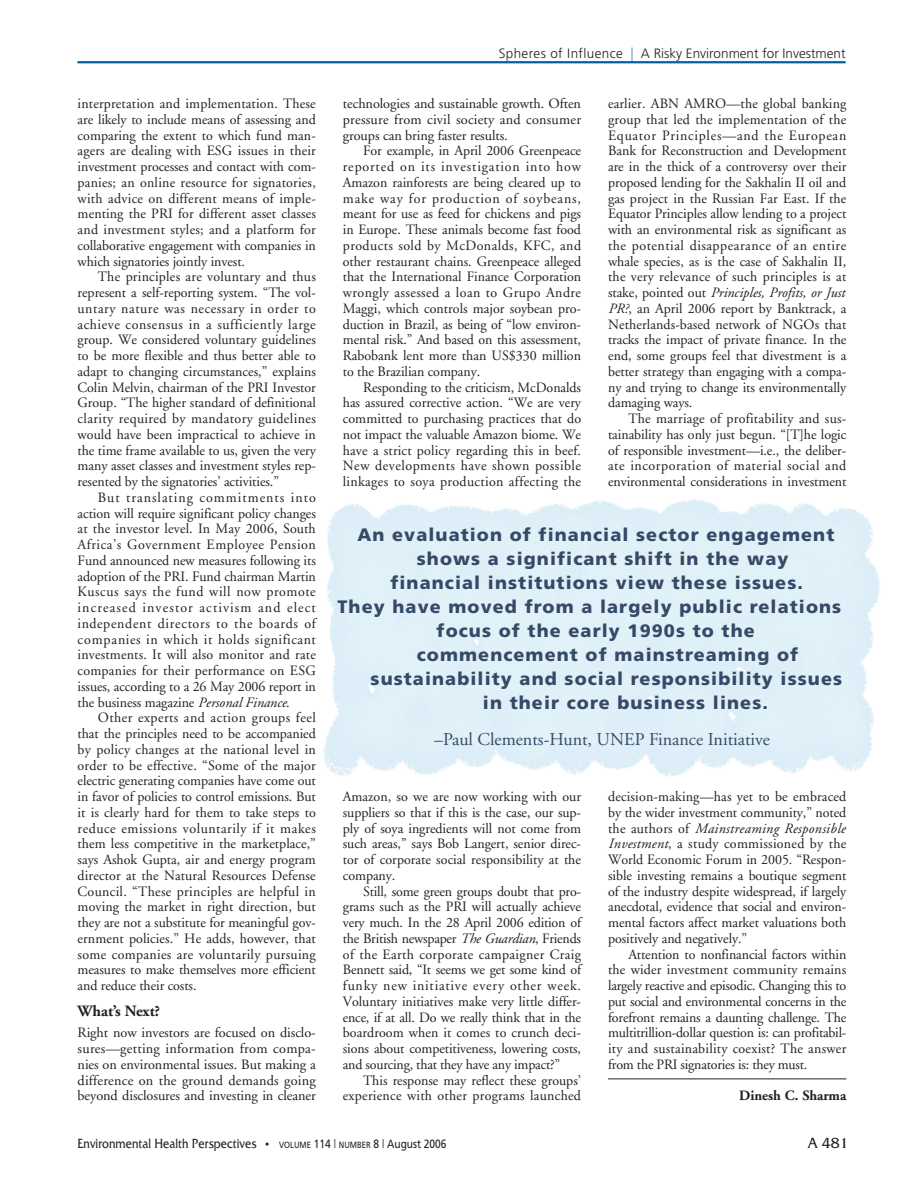
<style>
.page{position:relative;width:918px;height:1188px;background:#fff}
.page>*{position:absolute;margin:0;border:0;box-sizing:border-box;transform-origin:0 0}
.t1{font:900 18px "Frutiger";letter-spacing:.06em;color:#354a68}
.t2{font:18px "Adobe Garamond";color:#354a68}
.t3{font:700 15.75px "Adobe Garamond";letter-spacing:-.005em;color:#231f20}
.t4{font:15px "Friz Quadrata IT Cby BT";color:#231f20}
.t5{font:14.25px/15.8px "Adobe Garamond";letter-spacing:-.005em;color:#231f20;text-align:justify}
.t6{font:14.25px/15.8px "Adobe Garamond";letter-spacing:.02em;color:#231f20;text-align:right}
.t7{font:700 14.25px "Adobe Garamond";letter-spacing:-.005em;color:#231f20}
.t8{font:13.5px "Friz Quadrata IT Cby BT";color:#231f20;scale:.85 1}
.t9{font:300 13.5px "Frutiger";color:#231f20}
.s1{font-style:italic}
.s2{font-size:18px;color:#0061a2}
.s3{font-size:10.5px}
.s4{font-family:"Frutiger";font-size:9px}
.s5{font-family:"Frutiger";font-size:12px}
.s6{font-family:"Frutiger";font-weight:300;font-size:12px}
</style>
<div class="page">
<hr style="left:608px;top:1078px;width:238px;height:1px;background:#231f20">
<hr style="left:77px;top:61px;width:769px;height:2px;background:#0061a2">
<img style="left:323px;top:499px;width:557px;height:278px">
<p class="t5" style="left:78px;top:97px;width:240px">interpretation and implementation. These are likely to include means of assessing and comparing the extent to which fund man&shy;agers are dealing with ESG issues in their investment processes and contact with com&shy;panies; an online resource for signatories, with advice on different means of imple&shy;menting the PRI for different asset classes and investment styles; and a platform for collaborative engagement with companies in which signatories jointly invest.</p>
<p class="t5" style="left:78px;top:270px;width:240px;text-indent:20px">The principles are voluntary and thus represent a self-reporting system. “The vol&shy;untary nature was necessary in order to achieve consensus in a sufficiently large group. We considered voluntary guidelines to be more flexible and thus better able to adapt to changing circumstances,” explains Colin Melvin, chairman of the PRI Investor Group. “The higher standard of definitional clarity required by mandatory guidelines would have been impractical to achieve in the time frame available to us, given the very many asset classes and investment styles rep&shy;resented by the signatories’ activities.”</p>
<p class="t5" style="left:78px;top:491px;width:240px;text-indent:20px">But translating commitments into action will require significant policy changes at the investor level. In May 2006, South Africa’s Government Employee Pension Fund announced new measures following its adoption of the PRI. Fund chairman Martin Kuscus says the fund will now promote increased investor activism and elect independent directors to the boards of companies in which it holds significant investments. It will also monitor and rate companies for their performance on ESG issues, according to a 26 May 2006 report in the business magazine <span class="s1">Personal Finance</span>.</p>
<p class="t5" style="left:78px;top:711px;width:240px;text-indent:20px">Other experts and action groups feel that the principles need to be accompanied by policy changes at the national level in order to be effective. “Some of the major electric generating companies have come out in favor of policies to control emissions. But it is clearly hard for them to take steps to reduce emissions voluntarily if it makes them less competitive in the marketplace,” says Ashok Gupta, air and energy program director at the Natural Resources Defense Council. “These principles are helpful in moving the market in right direction, but they are not a substitute for meaningful gov&shy;ernment policies.” He adds, however, that some companies are voluntarily pursuing measures to make themselves more efficient and reduce their costs.</p>
<p class="t3" style="left:78px;top:1005px;width:84px">What’s Next?</p>
<p class="t5" style="left:78px;top:1026px;width:240px">Right now investors are focused on disclo&shy;sures—getting information from compa&shy;nies on environmental issues. But making a difference on the ground demands going beyond disclosures and investing in cleaner</p>
<p class="t9" style="left:499px;top:48px;width:348px">Spheres of Influence <span class="s2">|</span> A Risky Environment for Investment</p>
<p class="t5" style="left:343px;top:97px;width:240px">technologies and sustainable growth. Often pressure from civil society and consumer groups can bring faster results.</p>
<p class="t5" style="left:343px;top:144px;width:240px;text-indent:20px">For example, in April 2006 Greenpeace reported on its investigation into how Amazon rainforests are being cleared up to make way for production of soybeans, meant for use as feed for chickens and pigs in Europe. These animals become fast food products sold by McDonalds, KFC, and other restaurant chains. Greenpeace alleged that the International Finance Corporation wrongly assessed a loan to Grupo Andre Maggi, which controls major soybean pro&shy;duction in Brazil, as being of “low environ&shy;mental risk.” And based on this assessment, Rabobank lent more than US$330 million to the Brazilian company.</p>
<p class="t5" style="left:343px;top:380px;width:240px;text-indent:20px">Responding to the criticism, McDonalds has assured corrective action. “We are very committed to purchasing practices that do not impact the valuable Amazon biome. We have a strict policy regarding this in beef.<br>New developments have shown possible linkages to soya production affecting the</p>
<p class="t5" style="left:608px;top:97px;width:240px">earlier. ABN AMRO—the global banking group that led the implementation of the Equator Principles—and the European Bank for Reconstruction and Development are in the thick of a controversy over their proposed lending for the Sakhalin II oil and gas project in the Russian Far East. If the Equator Principles allow lending to a project with an environmental risk as significant as the potential disappearance of an entire whale species, as is the case of Sakhalin II, the very relevance of such principles is at stake, pointed out <span class="s1">Principles, Profits, or Just PR?</span>, an April 2006 report by Banktrack, a Netherlands-based network of NGOs that tracks the impact of private finance. In the end, some groups feel that divestment is a better strategy than engaging with a compa&shy;ny and trying to change its environmentally damaging ways.</p>
<p class="t5" style="left:608px;top:412px;width:240px;text-indent:20px">The marriage of profitability and sus&shy;tainability has only just begun. “[T]he logic of responsible investment—i.e., the deliber&shy;ate incorporation of material social and environmental considerations in investment</p>
<p class="t1" style="left:357px;top:527px;width:478px">An evaluation of financial sector engagement</p>
<p class="t1" style="left:417px;top:551px;width:373px">shows a significant shift in the way</p>
<p class="t1" style="left:390px;top:575px;width:414px">financial institutions view these issues.</p>
<p class="t1" style="left:338px;top:599px;width:505px">They have moved from a largely public relations</p>
<p class="t1" style="left:437px;top:623px;width:320px">focus of the early 1990s to the</p>
<p class="t1" style="left:417px;top:647px;width:383px">commencement of mainstreaming of</p>
<p class="t1" style="left:371px;top:671px;width:473px">sustainability and social responsibility issues</p>
<p class="t1" style="left:483px;top:695px;width:287px">in their core business lines.</p>
<p class="t2" style="left:434px;top:733px;width:338px">–Paul Clements-Hunt, UNEP Finance Initiative</p>
<p class="t5" style="left:343px;top:790px;width:240px">Amazon, so we are now working with our suppliers so that if this is the case, our sup&shy;ply of soya ingredients will not come from such areas,” says Bob Langert, senior direc&shy;tor of corporate social responsibility at the company.</p>
<p class="t5" style="left:343px;top:884px;width:240px;text-indent:20px">Still, some green groups doubt that pro&shy;grams such as the PRI will actually achieve very much. In the 28 April 2006 edition of the British newspaper <span class="s1">The Guardian</span>, Friends of the Earth corporate campaigner Craig Bennett said, “It seems we get some kind of funky new initiative every other week.<br>Voluntary initiatives make very little differ&shy;ence, if at all. Do we really think that in the boardroom when it comes to crunch deci&shy;sions about competitiveness, lowering costs, and sourcing, that they have any impact?”</p>
<p class="t6" style="left:343px;top:1073px;width:240px">This response may reflect these groups’ experience with other programs launched</p>
<p class="t5" style="left:608px;top:790px;width:240px">decision-making—has yet to be embraced by the wider investment community,” noted the authors of <span class="s1">Mainstreaming Responsible Investment</span>, a study commissioned by the World Economic Forum in 2005. “Respon&shy;sible investing remains a boutique segment of the industry despite widespread, if largely anecdotal, evidence that social and environ&shy;mental factors affect market valuations both positively and negatively.”</p>
<p class="t5" style="left:608px;top:947px;width:240px;text-indent:20px">Attention to nonfinancial factors within the wider investment community remains largely reactive and episodic. Changing this to put social and environmental concerns in the forefront remains a daunting challenge. The multitrillion-dollar question is: can profitabil&shy;ity and sustainability coexist? The answer from the PRI signatories is: they must.</p>
<p class="t7" style="left:739px;top:1090px;width:109px">Dinesh C. Sharma</p>
<p class="t8" style="left:78px;top:1138px;width:436px">Environmental Health Perspectives <span class="s3">•</span> <span class="s4">VOLUME</span> <span class="s5">114</span> <span class="s6">|</span> <span class="s4">NUMBER</span> <span class="s5">8</span> <span class="s6">|</span> <span class="s5">August 2006</span></p>
<p class="t4" style="left:808px;top:1137px;width:42px">A 481</p>
</div>
